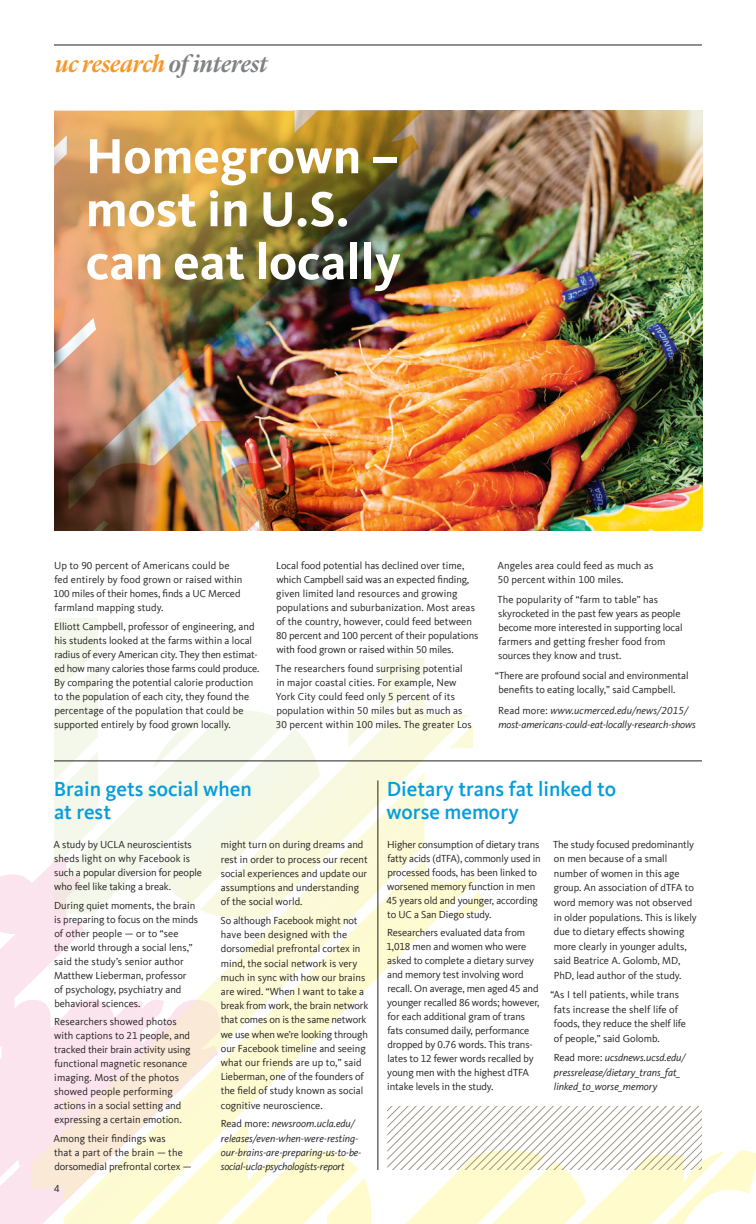
<style>
.page{position:relative;width:756px;height:1224px;background:#fff}
.page>*{position:absolute;margin:0;border:0;box-sizing:border-box;transform-origin:0 0}
.t1{font:700 51px/53px "Kievit Offc Pro";color:#fff}
.t2{font:italic 500 24px "Lyon Display";letter-spacing:-.005em;color:#f79727}
.t3{font:500 21px/23px "Kievit Offc Pro";color:#069ddc}
.t4{font:10.5px/14px "Kievit Offc Pro";color:#231f20}
.t5{font:italic 10.5px/14.2px "Kievit Offc Pro";color:#231f20}
.s1{color:#808285}
.s2{font-style:normal}
</style>
<div class="page">
<svg style="left:320px;top:715px;width:148px;height:58px"></svg>
<svg style="left:725px;top:1158px;width:31px;height:36px"></svg>
<svg style="left:54px;top:618px;width:44px;height:92px"></svg>
<svg style="left:54px;top:710px;width:218px;height:63px"></svg>
<svg style="left:152px;top:716px;width:168px;height:57px"></svg>
<svg style="left:348px;top:658px;width:77px;height:90px"></svg>
<svg style="left:449px;top:725px;width:24px;height:23px"></svg>
<svg style="left:425px;top:863px;width:50px;height:68px"></svg>
<svg style="left:453px;top:891px;width:32px;height:27px"></svg>
<svg style="left:54px;top:773px;width:371px;height:325px"></svg>
<svg style="left:702px;top:1151px;width:23px;height:49px"></svg>
<svg style="left:0;top:848px;width:220px;height:376px"></svg>
<img style="left:422px;top:111px;width:280px;height:420px">
<img style="left:54px;top:111px;width:368px;height:420px">
<hr style="left:54px;top:761px;width:648px;height:1px;background:#231f20">
<hr style="left:378px;top:780px;width:1px;height:390px;background:#231f20">
<hr style="left:54px;top:45px;width:648px;height:1px;background:#231f20">
<svg style="left:51px;top:1098px;width:651px;height:126px"></svg>
<h2 class="t2" style="left:55px;top:46px;width:214px">uc research <span class="s1">of interest</span></h2>
<h1 class="t1" style="left:86px;top:129px;width:317px">Homegrown – most in U.S. can eat locally</h1>
<p class="t4" style="left:54px;top:558px;width:190px">Up to 90 percent of Americans could be fed entirely by food grown or raised within 100 miles of their homes, finds a UC Merced farmland mapping study.</p>
<p class="t4" style="left:54px;top:619px;width:207px">Elliott Campbell, professor of engineering, and his students looked at the farms within a local radius of every American city. They then estimat&shy;ed how many calories those farms could produce.<br>By comparing the potential calorie production to the population of each city, they found the percentage of the population that could be supported entirely by food grown locally.</p>
<p class="t4" style="left:276px;top:558px;width:204px">Local food potential has declined over time, which Campbell said was an expected finding, given limited land resources and growing populations and suburbanization. Most areas of the country, however, could feed between 80 percent and 100 percent of their populations with food grown or raised within 50 miles.</p>
<p class="t4" style="left:276px;top:661px;width:198px">The researchers found surprising potential in major coastal cities. For example, New York City could feed only 5 percent of its population within 50 miles but as much as 30 percent within 100 miles. The greater Los</p>
<p class="t4" style="left:498px;top:558px;width:157px">Angeles area could feed as much as<br>50 percent within 100 miles.</p>
<p class="t4" style="left:498px;top:592px;width:187px">The popularity of “farm to table” has skyrocketed in the past few years as people become more interested in supporting local farmers and getting fresher food from sources they know and trust.</p>
<p class="t4" style="left:498px;top:669px;width:192px;text-indent:-3px">“There are profound social and environmental benefits to eating locally,” said Campbell.</p>
<p class="t5" style="left:498px;top:703px;width:199px"><span class="s2">Read more:</span> www.ucmerced.edu/news/2015/ most-americans-could-eat-locally-research-shows</p>
<h3 class="t3" style="left:54px;top:778px;width:200px">Brain gets social when at rest</h3>
<p class="t4" style="left:54px;top:838px;width:150px">A study by UCLA neuroscientists sheds light on why Facebook is such a popular diversion for people who feel like taking a break.</p>
<p class="t4" style="left:54px;top:898px;width:145px">During quiet moments, the brain is preparing to focus on the minds of other people — or to “see<br>the world through a social lens,” said the study’s senior author<br>Matthew Lieberman, professor of psychology, psychiatry and behavioral sciences.</p>
<p class="t4" style="left:54px;top:1015px;width:138px">Researchers showed photos with captions to 21 people, and tracked their brain activity using functional magnetic resonance imaging. Most of the photos showed people performing actions in a social setting and expressing a certain emotion.</p>
<p class="t4" style="left:54px;top:1131px;width:139px">Among their findings was<br>that a part of the brain — the dorsomedial prefrontal cortex —</p>
<p class="t4" style="left:221px;top:838px;width:149px">might turn on during dreams and rest in order to process our recent social experiences and update our assumptions and understanding of the social world.</p>
<p class="t4" style="left:221px;top:913px;width:149px">So although Facebook might not have been designed with the dorsomedial prefrontal cortex in mind, the social network is very much in sync with how our brains are wired. “When I want to take a break from work, the brain network that comes on is the same network we use when we’re looking through our Facebook timeline and seeing what our friends are up to,” said<br>Lieberman, one of the founders of the field of study known as social cognitive neuroscience.</p>
<p class="t5" style="left:221px;top:1117px;width:142px"><span class="s2">Read more:</span> newsroom.ucla.edu/ releases/even-when-were-resting&shy;our-brains-are-preparing-us-to-be&shy;social-ucla-psychologists-report</p>
<p class="t4" style="left:54px;top:1182px;width:7px">4</p>
<h3 class="t3" style="left:386px;top:778px;width:231px">Dietary trans fat linked to worse memory</h3>
<p class="t4" style="left:387px;top:837px;width:156px">Higher consumption of dietary trans fatty acids (dTFA), commonly used in processed foods, has been linked to worsened memory function in men 45 years old and younger, according to UC a San Diego study.</p>
<p class="t4" style="left:386px;top:926px;width:154px">Researchers evaluated data from<br>1,018 men and women who were asked to complete a dietary survey and memory test involving word recall. On average, men aged 45 and younger recalled 86 words; however, for each additional gram of trans fats consumed daily, performance dropped by 0.76 words. This trans&shy;lates to 12 fewer words recalled by young men with the highest dTFA intake levels in the study.</p>
<p class="t4" style="left:553px;top:837px;width:145px;line-height:14.6px">The study focused predominantly on men because of a small number of women in this age group. An association of dTFA to word memory was not observed in older populations. This is likely due to dietary effects showing more clearly in younger adults, said Beatrice A. Golomb, MD,<br>PhD, lead author of the study.</p>
<p class="t4" style="left:554px;top:987px;width:134px;line-height:14.6px;text-indent:-3px">“As I tell patients, while trans fats increase the shelf life of foods, they reduce the shelf life of people,” said Golomb.</p>
<p class="t5" style="left:554px;top:1050px;width:134px;line-height:14.6px"><span class="s2">Read more:</span> ucsdnews.ucsd.edu/ pressrelease/dietary_trans_fat_ linked_to_worse_memory</p>
</div>
